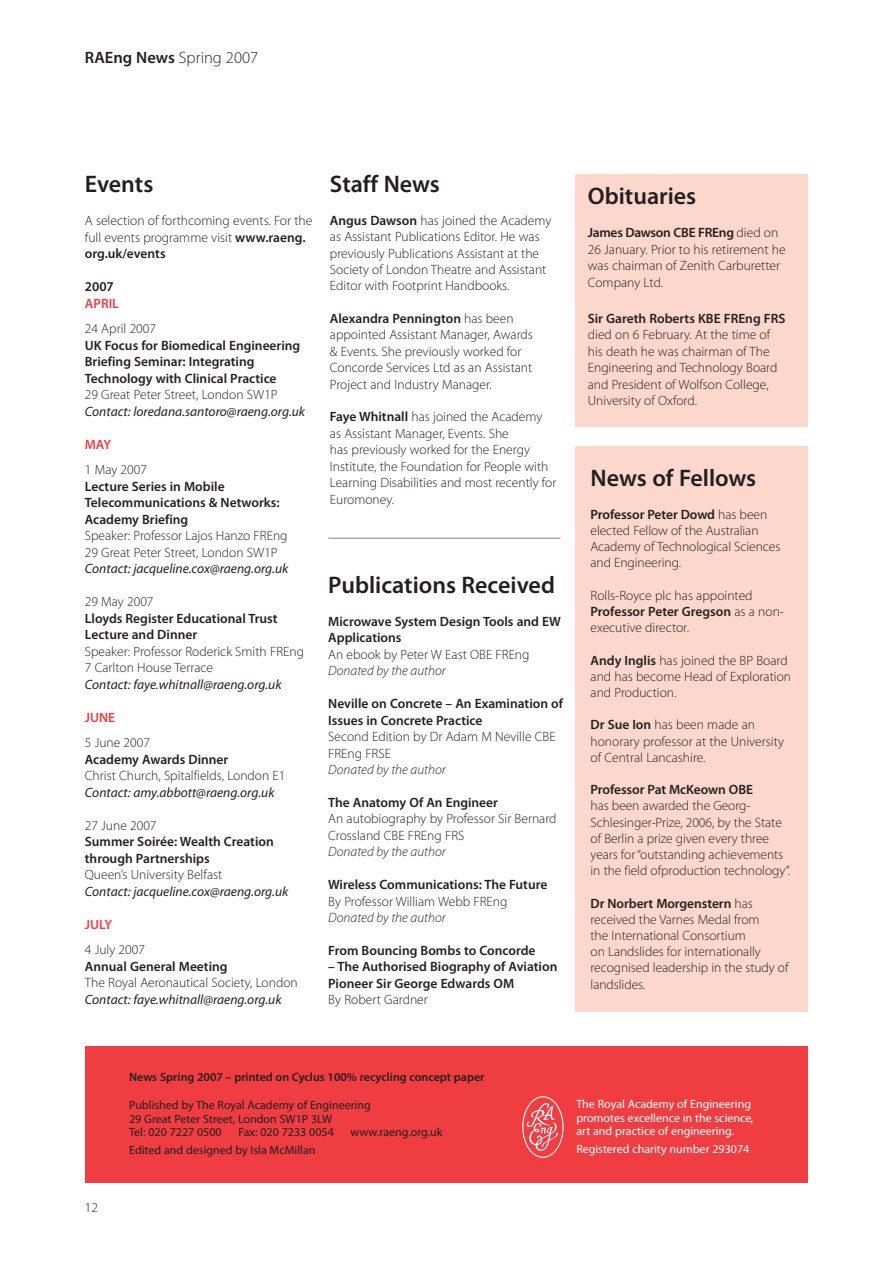
<style>
.page{position:relative;width:893px;height:1263px;background:#fff}
.page>*{position:absolute;margin:0;border:0;box-sizing:border-box;transform-origin:0 0}
.t1{font:600 24px "Myriad Pro";color:#231f20}
.t2{font:300 16.5px "Myriad Pro";color:#231f20}
.t3{font:300 13.5px/16.5px "Myriad Pro";color:#231f20}
.t4{font:600 13.5px/16.5px "Myriad Pro";color:#231f20}
.t5{font:italic 13.5px "Myriad Pro";color:#231f20}
.t6{font:italic 300 13.5px "Myriad Pro";color:#231f20}
.t7{font:600 13.5px "Myriad Pro";color:#ef3d42}
.t8{font:12px/13.5px "Myriad Pro";color:#231f20}
.t9{font:12px/13.5px "Myriad Pro";color:#fff}
.t10{font:600 12px "Myriad Pro";color:#231f20}
.s1{font-weight:600}
</style>
<div class="page">
<div style="left:85px;top:1046px;width:722px;height:136px;background:#ef3d42"></div>
<div style="left:576px;top:174px;width:232px;height:253px;background:#fcd7cb"></div>
<hr style="left:328px;top:538px;width:232px;height:1px;background:#a7a9ac">
<div style="left:575px;top:446px;width:233px;height:565px;background:#fcd7cb"></div>
<svg style="left:522px;top:1096px;width:41px;height:62px"></svg>
<p class="t2" style="left:85px;top:52px;width:175px"><span class="s1">RAEng News</span> Spring 2007</p>
<h1 class="t1" style="left:85px;top:175px;width:70px">Events</h1>
<p class="t3" style="left:85px;top:214px;width:229px">A selection of forthcoming events. For the full events programme visit <span class="s1">www.raeng. org.uk/events</span></p>
<p class="t4" style="left:85px;top:280px;width:30px">2007</p>
<p class="t7" style="left:85px;top:298px;width:36px">APRIL</p>
<p class="t3" style="left:85px;top:322px;width:73px">24 April 2007</p>
<p class="t4" style="left:85px;top:339px;width:217px">UK Focus for Biomedical Engineering<br>Briefing Seminar: Integrating<br>Technology with Clinical Practice</p>
<p class="t3" style="left:85px;top:388px;width:194px">29 Great Peter Street, London SW1P</p>
<p class="t5" style="left:85px;top:406px;width:222px">Contact: loredana.santoro@raeng.org.uk</p>
<p class="t7" style="left:85px;top:439px;width:28px">MAY</p>
<p class="t3" style="left:85px;top:463px;width:64px">1 May 2007</p>
<p class="t4" style="left:85px;top:480px;width:196px">Lecture Series in Mobile<br>Telecommunications &amp; Networks:<br>Academy Briefing</p>
<p class="t3" style="left:85px;top:529px;width:204px">Speaker: Professor Lajos Hanzo FREng<br>29 Great Peter Street, London SW1P</p>
<p class="t5" style="left:85px;top:564px;width:205px">Contact: jacqueline.cox@raeng.org.uk</p>
<p class="t3" style="left:85px;top:595px;width:70px">29 May 2007</p>
<p class="t4" style="left:85px;top:612px;width:194px">Lloyds Register Educational Trust<br>Lecture and Dinner</p>
<p class="t3" style="left:85px;top:645px;width:221px">Speaker: Professor Roderick Smith FREng<br>7 Carlton House Terrace</p>
<p class="t5" style="left:85px;top:679px;width:198px">Contact: faye.whitnall@raeng.org.uk</p>
<p class="t7" style="left:85px;top:712px;width:32px">JUNE</p>
<p class="t3" style="left:85px;top:736px;width:67px">5 June 2007</p>
<p class="t4" style="left:85px;top:753px;width:145px">Academy Awards Dinner</p>
<p class="t3" style="left:85px;top:769px;width:202px">Christ Church, Spitalfields, London E1</p>
<p class="t5" style="left:85px;top:787px;width:191px">Contact: amy.abbott@raeng.org.uk</p>
<p class="t3" style="left:85px;top:819px;width:73px">27 June 2007</p>
<p class="t4" style="left:85px;top:835px;width:190px">Summer Soirée: Wealth Creation through Partnerships</p>
<p class="t3" style="left:85px;top:868px;width:139px">Queen’s University Belfast</p>
<p class="t5" style="left:85px;top:886px;width:205px">Contact: jacqueline.cox@raeng.org.uk</p>
<p class="t7" style="left:85px;top:919px;width:29px">JULY</p>
<p class="t3" style="left:85px;top:943px;width:62px">4 July 2007</p>
<p class="t4" style="left:85px;top:959px;width:144px">Annual General Meeting</p>
<p class="t3" style="left:85px;top:976px;width:214px">The Royal Aeronautical Society, London</p>
<p class="t5" style="left:85px;top:994px;width:198px">Contact: faye.whitnall@raeng.org.uk</p>
<h1 class="t1" style="left:330px;top:175px;width:112px">Staff News</h1>
<p class="t3" style="left:330px;top:214px;width:223px"><span class="s1">Angus Dawson</span> has joined the Academy as Assistant Publications Editor. He was previously Publications Assistant at the Society of London Theatre and Assistant Editor with Footprint Handbooks.</p>
<p class="t3" style="left:330px;top:311px;width:204px"><span class="s1">Alexandra Pennington</span> has been appointed Assistant Manager, Awards &amp; Events. She previously worked for Concorde Services Ltd as an Assistant Project and Industry Manager.</p>
<p class="t3" style="left:330px;top:410px;width:228px"><span class="s1">Faye Whitnall</span> has joined the Academy as Assistant Manager, Events. She<br>has previously worked for the Energy Institute, the Foundation for People with Learning Disabilities and most recently for Euromoney.</p>
<h1 class="t1" style="left:328px;top:576px;width:228px">Publications Received</h1>
<p class="t4" style="left:328px;top:615px;width:234px">Microwave System Design Tools and EW<br>Applications</p>
<p class="t3" style="left:328px;top:648px;width:203px">An ebook by Peter W East OBE FREng</p>
<p class="t6" style="left:328px;top:666px;width:119px">Donated by the author</p>
<p class="t4" style="left:328px;top:697px;width:236px">Neville on Concrete – An Examination of<br>Issues in Concrete Practice</p>
<p class="t3" style="left:328px;top:730px;width:229px">Second Edition by Dr Adam M Neville CBE<br>FREng FRSE</p>
<p class="t6" style="left:328px;top:765px;width:119px">Donated by the author</p>
<p class="t4" style="left:328px;top:795px;width:171px">The Anatomy Of An Engineer</p>
<p class="t3" style="left:328px;top:812px;width:230px">An autobiography by Professor Sir Bernard<br>Crossland CBE FREng FRS</p>
<p class="t6" style="left:328px;top:847px;width:119px">Donated by the author</p>
<p class="t4" style="left:328px;top:878px;width:221px">Wireless Communications: The Future</p>
<p class="t3" style="left:328px;top:894px;width:181px">By Professor William Webb FREng</p>
<p class="t6" style="left:328px;top:912px;width:119px">Donated by the author</p>
<p class="t4" style="left:328px;top:943px;width:209px">From Bouncing Bombs to Concorde</p>
<p class="t4" style="left:328px;top:960px;width:231px">– The Authorised Biography of Aviation<br>Pioneer Sir George Edwards OM</p>
<p class="t3" style="left:328px;top:993px;width:101px">By Robert Gardner</p>
<h1 class="t1" style="left:588px;top:187px;width:110px">Obituaries</h1>
<p class="t3" style="left:588px;top:226px;width:199px"><span class="s1">James Dawson CBE FREng</span> died on<br>26 January. Prior to his retirement he was chairman of Zenith Carburetter<br>Company Ltd.</p>
<p class="t4" style="left:588px;top:312px;width:199px">Sir Gareth Roberts KBE FREng FRS</p>
<p class="t3" style="left:588px;top:328px;width:191px">died on 6 February. At the time of his death he was chairman of The<br>Engineering and Technology Board and President of Wolfson College,<br>University of Oxford.</p>
<h1 class="t1" style="left:590px;top:469px;width:167px">News of Fellows</h1>
<p class="t3" style="left:590px;top:508px;width:191px"><span class="s1">Professor Peter Dowd</span> has been elected Fellow of the Australian<br>Academy of Technological Sciences and Engineering.</p>
<p class="t3" style="left:590px;top:589px;width:195px">Rolls-Royce plc has appointed<br><span class="s1">Professor Peter Gregson</span> as a non&shy;executive director.</p>
<p class="t3" style="left:590px;top:653px;width:202px"><span class="s1">Andy Inglis</span> has joined the BP Board and has become Head of Exploration and Production.</p>
<p class="t3" style="left:590px;top:718px;width:195px"><span class="s1">Dr Sue Ion</span> has been made an honorary professor at the University of Central Lancashire.</p>
<p class="t4" style="left:590px;top:783px;width:164px">Professor Pat McKeown OBE</p>
<p class="t3" style="left:590px;top:799px;width:201px">has been awarded the Georg-Schlesinger-Prize, 2006, by the State of Berlin a prize given every three years for “outstanding achievements in the field ofproduction technology”.</p>
<p class="t3" style="left:590px;top:896px;width:199px"><span class="s1">Dr Norbert Morgenstern</span> has received the Varnes Medal from<br>the International Consortium<br>on Landslides for internationally recognised leadership in the study of landslides.</p>
<p class="t3" style="left:85px;top:1201px;width:15px">12</p>
<p class="t10" style="left:129px;top:1072px;width:357px">News Spring 2007 – printed on Cyclus 100% recycling concept paper</p>
<p class="t8" style="left:129px;top:1099px;width:243px">Published by The Royal Academy of Engineering<br>29 Great Peter Street, London SW1P 3LW<br>Tel: 020 7227 0500</p>
<p class="t8" style="left:238px;top:1126px;width:97px">Fax: 020 7233 0054</p>
<p class="t8" style="left:350px;top:1126px;width:93px">www.raeng.org.uk</p>
<p class="t8" style="left:129px;top:1144px;width:188px">Edited and designed by Isla McMillan</p>
<p class="t9" style="left:576px;top:1099px;width:178px">The Royal Academy of Engineering promotes excellence in the science, art and practice of engineering.</p>
<p class="t9" style="left:576px;top:1144px;width:174px">Registered charity number 293074</p>
</div>
